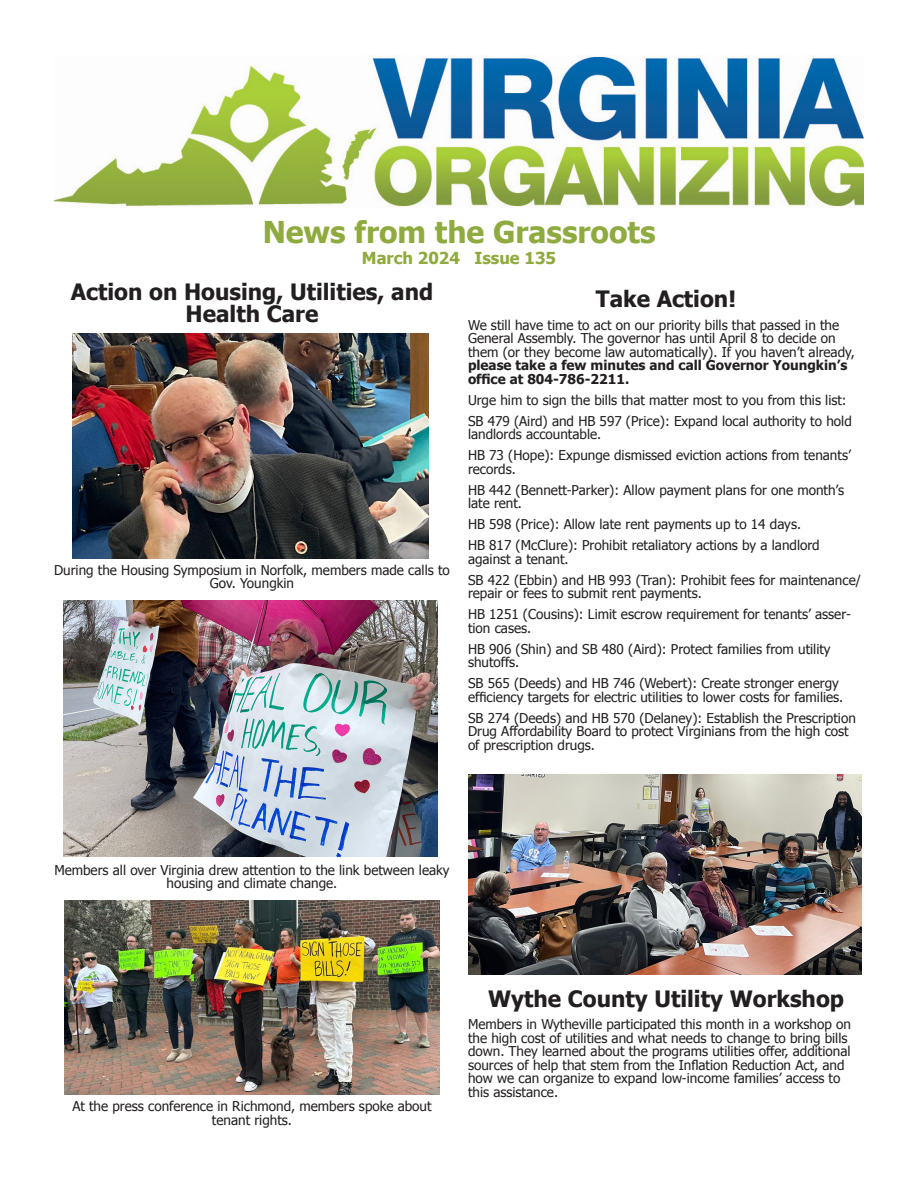
<style>
.page{position:relative;width:918px;height:1188px;background:#fff}
.page>*{position:absolute;margin:0;border:0;box-sizing:border-box;transform-origin:0 0}
.t1{font:700 30px "Tahoma";color:#8faa3f}
.t2{font:700 22.5px/22.5px "Tahoma";color:#231f20;text-align:center}
.t3{font:700 16.5px "Tahoma";color:#8faa3f}
.t4{font:13.5px/13.5px "Tahoma";color:#231f20}
.s1{font-weight:700}
</style>
<div class="page">
<img style="left:54px;top:55px;width:809px;height:152px">
<img style="left:72px;top:333px;width:357px;height:226px">
<img style="left:63px;top:600px;width:375px;height:257px">
<img style="left:64px;top:901px;width:375px;height:194px">
<img style="left:468px;top:774px;width:394px;height:201px">
<p class="t1" style="left:263px;top:211px;width:394px">News from the Grassroots</p>
<p class="t3" style="left:362px;top:246px;width:196px">March 2024 Issue 135</p>
<p class="t2" style="left:71px;top:279px;width:364px">Action on Housing, Utilities, and<br>Health Care</p>
<p class="t2" style="left:596px;top:287px;width:142px">Take Action!</p>
<p class="t4" style="left:468px;top:318px;width:388px">We still have time to act on our priority bills that passed in the General Assembly. The governor has until April 8 to decide on them (or they become law automatically). If you haven’t already, <span class="s1">please take a few minutes and call Governor Youngkin’s office at 804-786-2211.</span></p>
<p class="t4" style="left:468px;top:393px;width:380px">Urge him to sign the bills that matter most to you from this list:</p>
<p class="t4" style="left:468px;top:414px;width:385px">SB 479 (Aird) and HB 597 (Price): Expand local authority to hold landlords accountable.</p>
<p class="t4" style="left:468px;top:448px;width:384px">HB 73 (Hope): Expunge dismissed eviction actions from tenants’ records.</p>
<p class="t4" style="left:468px;top:483px;width:378px">HB 442 (Bennett-Parker): Allow payment plans for one month’s late rent.</p>
<p class="t4" style="left:468px;top:517px;width:335px">HB 598 (Price): Allow late rent payments up to 14 days.</p>
<p class="t4" style="left:468px;top:538px;width:353px">HB 817 (McClure): Prohibit retaliatory actions by a landlord against a tenant.</p>
<p class="t4" style="left:468px;top:573px;width:394px">SB 422 (Ebbin) and HB 993 (Tran): Prohibit fees for maintenance/ repair or fees to submit rent payments.</p>
<p class="t4" style="left:468px;top:607px;width:385px">HB 1251 (Cousins): Limit escrow requirement for tenants’ asser&shy;tion cases.</p>
<p class="t4" style="left:468px;top:642px;width:364px">HB 906 (Shin) and SB 480 (Aird): Protect families from utility shutoffs.</p>
<p class="t4" style="left:468px;top:676px;width:377px">SB 565 (Deeds) and HB 746 (Webert): Create stronger energy efficiency targets for electric utilities to lower costs for families.</p>
<p class="t4" style="left:468px;top:711px;width:389px">SB 274 (Deeds) and HB 570 (Delaney): Establish the Prescription<br>Drug Affordability Board to protect Virginians from the high cost of prescription drugs.</p>
<p class="t4" style="left:54px;top:563px;width:397px;text-align:center">During the Housing Symposium in Norfolk, members made calls to<br>Gov. Youngkin</p>
<p class="t4" style="left:54px;top:862px;width:397px;text-align:center">Members all over Virginia drew attention to the link between leaky housing and climate change.</p>
<p class="t4" style="left:72px;top:1099px;width:361px;text-align:center">At the press conference in Richmond, members spoke about tenant rights.</p>
<p class="t2" style="left:488px;top:986px;width:358px">Wythe County Utility Workshop</p>
<p class="t4" style="left:468px;top:1017px;width:384px">Members in Wytheville participated this month in a workshop on the high cost of utilities and what needs to change to bring bills down. They learned about the programs utilities offer, additional sources of help that stem from the Inflation Reduction Act, and how we can organize to expand low-income families’ access to this assistance.</p>
</div>
